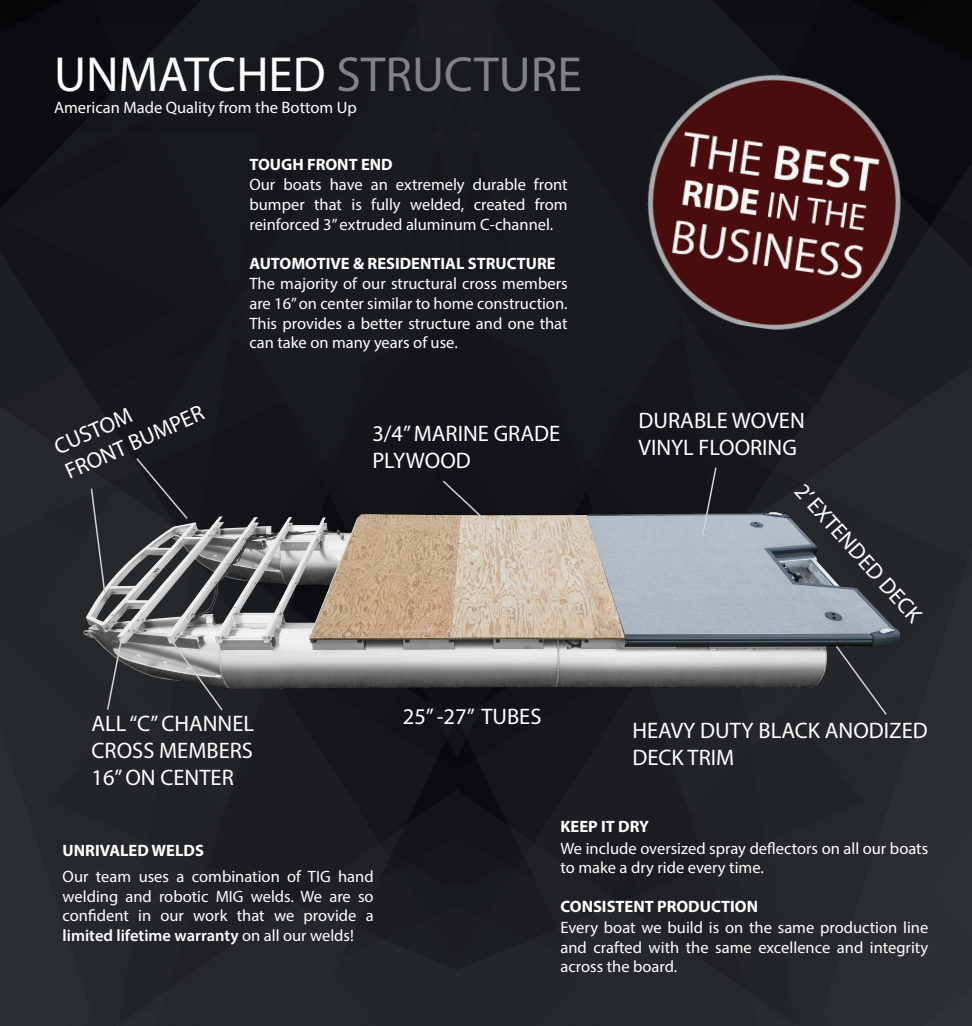
<style>
.page{position:relative;width:972px;height:1026px;background:#fff}
.page>*{position:absolute;margin:0;border:0;box-sizing:border-box;transform-origin:0 0}
.t1{font:49.5px "Myriad Pro";color:#fff}
.t2{font:22.5px/27px "Myriad Pro";color:#fff}
.t3{font:16.5px/19.8px "Myriad Pro";color:#fff;text-align:justify}
.t4{font:700 16.5px "Myriad Pro";color:#fff}
.s1{color:#808285}
.s2{font-weight:600}
</style>
<div class="page">
<img style="left:0;top:0;width:972px;height:1026px">
<img style="left:953px;top:0;width:19px;height:594px">
<img style="left:63px;top:448px;width:855px;height:295px">
<svg style="left:90px;top:487px;width:16px;height:107px;background:#35383b"></svg>
<svg style="left:135px;top:457px;width:54px;height:64px;background:#1e2124"></svg>
<img style="left:631px;top:59px;width:288px;height:286px">
<svg style="left:441px;top:479px;width:62px;height:58px;background:#5d5853"></svg>
<svg style="left:170px;top:640px;width:54px;height:72px;background:#6a6c6d"></svg>
<svg style="left:106px;top:640px;width:17px;height:71px"></svg>
<svg style="left:701px;top:466px;width:17px;height:71px"></svg>
<svg style="left:834px;top:644px;width:54px;height:73px;background:#292c2e"></svg>
<p class="t1" style="left:54px;top:44px;width:529px">UNMATCHED <span class="s1">STRUCTURE</span></p>
<p class="t3" style="left:54px;top:97px;width:304px">American Made Quality from the Bottom Up</p>
<p class="t4" style="left:249px;top:154px;width:145px">TOUGH FRONT END</p>
<p class="t2" style="left:61px;top:460px;width:151px;rotate:-24deg">FRONT BUMPER</p>
<p class="t2" style="left:50px;top:435px;width:84px;rotate:-24deg">CUSTOM</p>
<p class="t3" style="left:249px;top:174px;width:320px">Our boats have an extremely durable front bumper that is fully welded, created from reinforced 3” extruded aluminum C-channel.</p>
<p class="t4" style="left:249px;top:253px;width:308px">AUTOMOTIVE &amp; RESIDENTIAL STRUCTURE</p>
<p class="t3" style="left:249px;top:273px;width:320px">The majority of our structural cross members are 16” on center similar to home construction.<br>This provides a better structure and one that can take on many years of use.</p>
<p class="t2" style="left:372px;top:420px;width:189px">3/4” MARINE GRADE<br>PLYWOOD</p>
<p class="t2" style="left:92px;top:709px;width:164px">ALL “C” CHANNEL</p>
<p class="t2" style="left:403px;top:703px;width:140px">25” -27” TUBES</p>
<p class="t2" style="left:92px;top:736px;width:163px">CROSS MEMBERS</p>
<p class="t2" style="left:92px;top:763px;width:144px">16” ON CENTER</p>
<p class="t2" style="left:638px;top:407px;width:168px">DURABLE WOVEN<br>VINYL FLOORING</p>
<p class="t2" style="left:809px;top:478px;width:179px;rotate:48deg">2’ EXTENDED DECK</p>
<p class="t2" style="left:632px;top:716px;width:297px">HEAVY DUTY BLACK ANODIZED<br>DECK TRIM</p>
<p class="t4" style="left:63px;top:840px;width:143px">UNRIVALED WELDS</p>
<p class="t3" style="left:63px;top:866px;width:313px">Our team uses a combination of TIG hand welding and robotic MIG welds. We are so confident in our work that we provide a <span class="s2">limited lifetime warranty</span> on all our welds!</p>
<p class="t4" style="left:561px;top:816px;width:90px">KEEP IT DRY</p>
<p class="t3" style="left:561px;top:838px;width:369px">We include oversized spray deflectors on all our boats to make a dry ride every time.</p>
<p class="t4" style="left:561px;top:896px;width:199px">CONSISTENT PRODUCTION</p>
<p class="t3" style="left:561px;top:917px;width:369px">Every boat we build is on the same production line and crafted with the same excellence and integrity across the board.</p>
</div>
